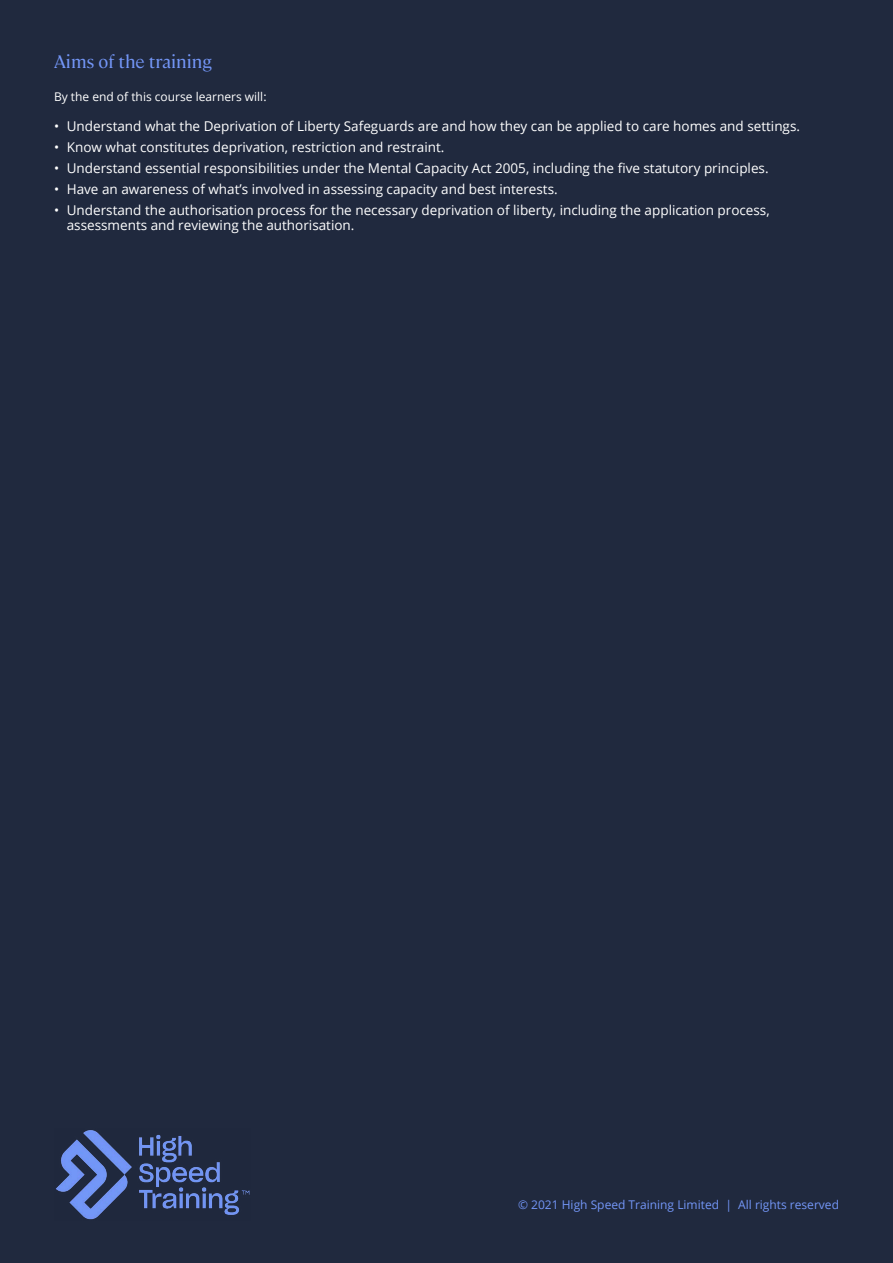
<style>
.page{position:relative;width:893px;height:1263px;background:#20293e}
.page>*{position:absolute;margin:0;border:0;box-sizing:border-box;transform-origin:0 0}
.t1{font:18px "Cambon";color:#7396f7}
.t2{font:13.5px/15px "Open Sans";color:#fff}
.t3{font:12px "Open Sans";color:#7396f7}
.t4{font:12px "Open Sans";color:#fff}
</style>
<div class="page">
<img style="left:55px;top:1130px;width:195px;height:90px">
<h1 class="t1" style="left:54px;top:49px;width:159px">Aims of the training</h1>
<p class="t4" style="left:54px;top:89px;width:214px">By the end of this course learners will:</p>
<p class="t2" style="left:54px;top:119px;width:747px">• Understand what the Deprivation of Liberty Safeguards are and how they can be applied to care homes and settings.</p>
<p class="t2" style="left:54px;top:140px;width:392px">• Know what constitutes deprivation, restriction and restraint.</p>
<p class="t2" style="left:54px;top:161px;width:716px">• Understand essential responsibilities under the Mental Capacity Act 2005, including the five statutory principles.</p>
<p class="t2" style="left:54px;top:182px;width:505px">• Have an awareness of what’s involved in assessing capacity and best interests.</p>
<p class="t2" style="left:67px;top:203px;width:704px;text-indent:-13px">• Understand the authorisation process for the necessary deprivation of liberty, including the application process, assessments and reviewing the authorisation.</p>
<p class="t3" style="left:518px;top:1196px;width:322px">© 2021 High Speed Training Limited | All rights reserved</p>
</div>
